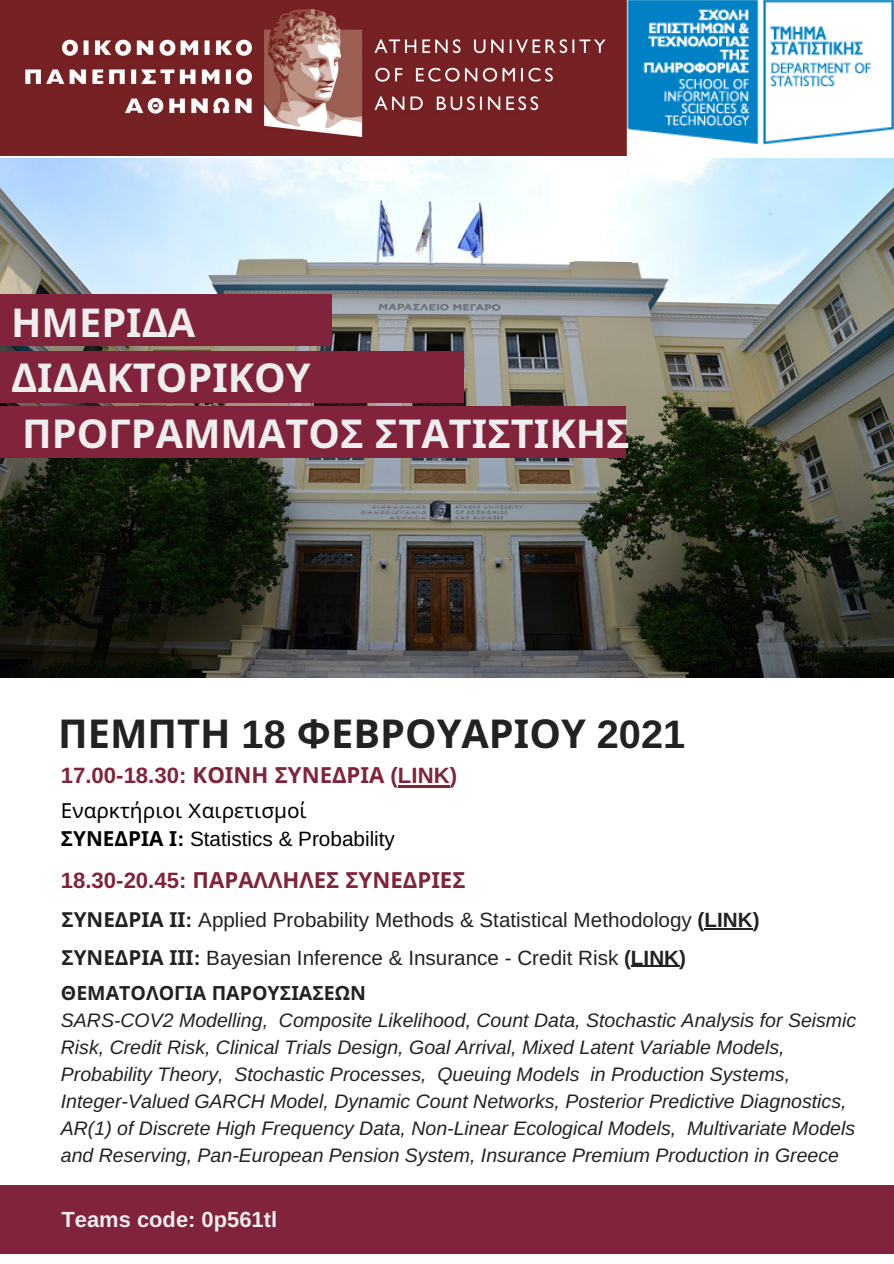
<style>
.page{position:relative;width:894px;height:1264px;background:#fff}
.page>*{position:absolute;margin:0;border:0;box-sizing:border-box;transform-origin:0 0}
.t1{font:700 39.75px/55.2px "Noto Sans";color:#eee}
.t2{font:700 39.75px "Noto Sans";color:#222}
.t3{font:700 22.2px "Arimo";color:#80233b}
.t4{font:700 22.2px "Noto Sans";color:#80233b}
.t5{font:700 21.9px "Arimo";color:#eee}
.t6{font:20.7px "Arimo";color:#222}
.t7{font:20.7px "Arimo";color:#000}
.t8{font:20.7px "Noto Sans";color:#000}
.t9{font:italic 19.5px/27px "Arimo";color:#222}
.t10{font:700 19.5px "Noto Sans";color:#222}
.s1{font-family:"Arimo"}
.s2{font-family:"Noto Sans"}
.s3{font-family:"Noto Sans";font-weight:700}
.s4{font-weight:700}
</style>
<div class="page">
<img style="left:0;top:159px;width:893px;height:519px">
<div style="left:0;top:294px;width:331px;height:51px;background:#80233b"></div>
<div style="left:0;top:351px;width:463px;height:52px;background:#80233b"></div>
<div style="left:0;top:406px;width:625px;height:52px;background:#80233b"></div>
<div style="left:0;top:1185px;width:893px;height:68px;background:#80233b"></div>
<img style="left:626px;top:0;width:267px;height:144px">
<img style="left:0;top:0;width:626px;height:155px">
<hr style="left:398px;top:785px;width:51px;height:2px;background:#80233b">
<hr style="left:704px;top:928px;width:48px;height:1px;background:#222">
<hr style="left:630px;top:965px;width:49px;height:1px;background:#222">
<p class="t1" style="left:11px;top:294px;width:186px">ΗΜΕΡΙΔΑ</p>
<p class="t1" style="left:11px;top:349px;width:620px">ΔΙΔΑΚΤΟΡΙΚΟΥ<br>ΠΡΟΓΡΑΜΜΑΤΟΣ ΣΤΑΤΙΣΤΙΚΗΣ</p>
<p class="t2" style="left:58px;top:705px;width:628px">ΠΕΜΠΤΗ <span class="s1">18</span> ΦΕΒΡΟΥΑΡΙΟΥ <span class="s1">2021</span></p>
<p class="t3" style="left:61px;top:763px;width:397px">17.00-18.30: <span class="s2">ΚΟΙΝΗ ΣΥΝΕΔΡΙΑ</span> (LINK)</p>
<p class="t8" style="left:61px;top:795px;width:247px">Εναρκτήριοι <span class="s1">X</span>αιρετισμοί</p>
<p class="t7" style="left:61px;top:827px;width:335px"><span class="s3">ΣΥΝΕΔΡΙΑ Ι</span><span class="s4">:</span> Statistics &amp; Probability</p>
<p class="t4" style="left:61px;top:864px;width:406px"><span class="s1">18.30-20.45:</span> ΠΑΡΑΛΛΗΛΕΣ ΣΥΝΕΔΡΙΕΣ</p>
<p class="t6" style="left:61px;top:908px;width:699px"><span class="s3">ΣΥΝΕΔΡΙΑ ΙΙ</span><span class="s4">:</span> Applied Probability Methods &amp; Statistical Methodology <span class="s4">(LINK)</span></p>
<p class="t6" style="left:61px;top:945px;width:626px"><span class="s3">ΣΥΝΕΔΡΙΑ ΙΙΙ</span><span class="s4">:</span> Bayesian Inference &amp; Insurance - Credit Risk <span class="s4">(LINK)</span></p>
<p class="t10" style="left:61px;top:979px;width:307px">ΘΕΜΑΤΟΛΟΓΙΑ ΠΑΡΟΥΣΙΑΣΕΩΝ</p>
<p class="t9" style="left:61px;top:1006px;width:796px">SARS-COV2 Modelling, Composite Likelihood, Count Data, Stochastic Analysis for Seismic Risk, Credit Risk, Clinical Trials Design, Goal Arrival, Mixed Latent Variable Models, Probability Theory, Stochastic Processes, Queuing Models in Production Systems, Integer-Valued GARCH Model, Dynamic Count Networks, Posterior Predictive Diagnostics, AR(1) of Discrete High Frequency Data, Non-Linear Ecological Models, Multivariate Models and Reserving, Pan-European Pension System, Insurance Premium Production in Greece</p>
<p class="t5" style="left:61px;top:1207px;width:217px">Teams code: 0p561tl</p>
</div>
